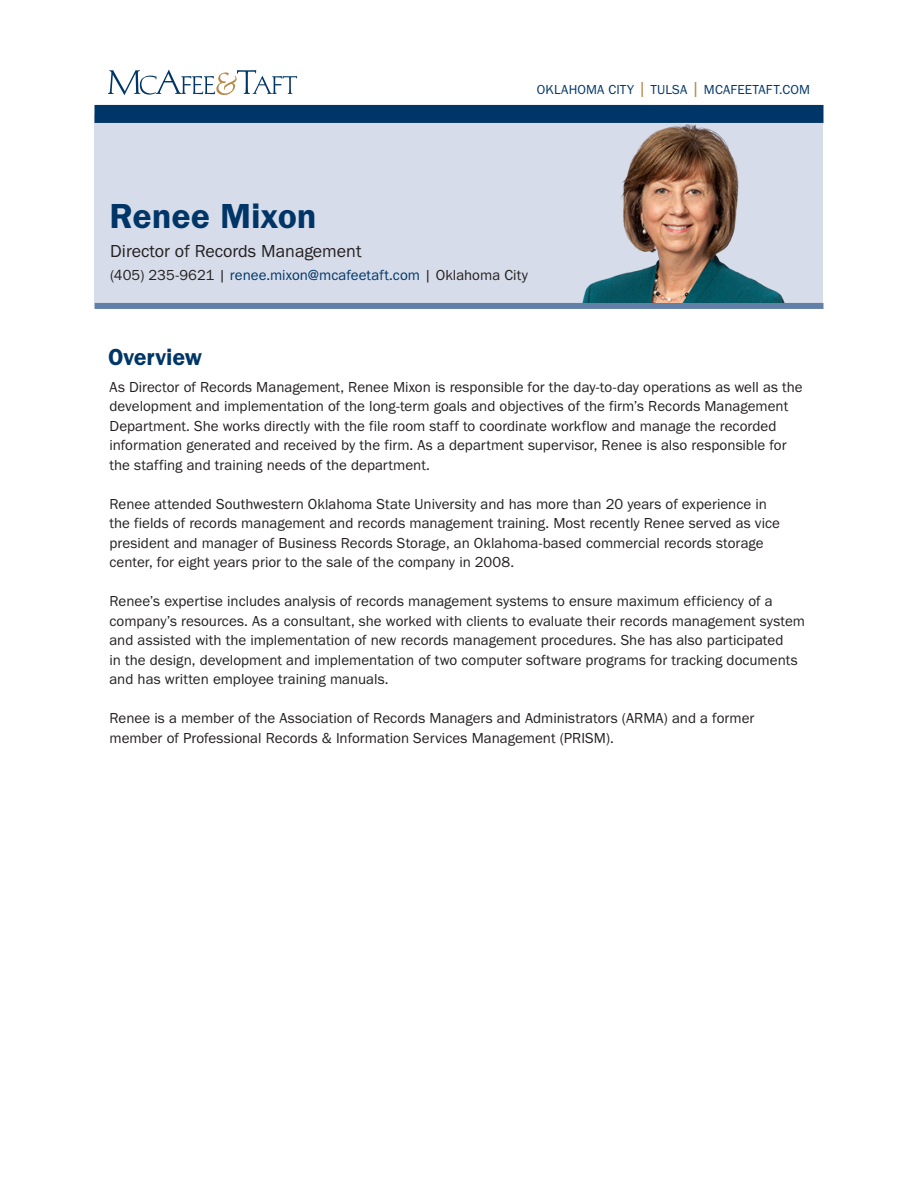
<style>
.page{position:relative;width:918px;height:1188px;background:#fff}
.page>*{position:absolute;margin:0;border:0;box-sizing:border-box;transform-origin:0 0}
.Name{font:36px "Franklin Gothic URW Dem";color:#003667}
.Section_Head{font:24px "Franklin Gothic URW Dem";letter-spacing:-.005em;color:#003667}
.t1{font:18px "Franklin Gothic URW Boo";color:#231f20}
.Body_text{font:15px/19.5px "Franklin Gothic URW Boo";color:#231f20}
.Contact_info{font:15px "Franklin Gothic URW Boo";color:#231f20}
.t2{font:13.5px "Franklin Gothic URW Boo";letter-spacing:.01em;color:#003667}
.s1{font-size:18px;color:#b98747}
.s2{color:#003667}
</style>
<div class="page">
<div style="left:94px;top:115px;width:730px;height:188px;background:#d6dce9"></div>
<svg style="left:108px;top:70px;width:189px;height:25px"></svg>
<div style="left:94px;top:105px;width:730px;height:18px;background:#003667"></div>
<div style="left:94px;top:303px;width:730px;height:6px;background:#6180a7"></div>
<img style="left:582px;top:124px;width:203px;height:179px">
<p class="t2" style="left:537px;top:81px;width:275px">OKLAHOMA CITY <span class="s1">|</span> TULSA <span class="s1">|</span> MCAFEETAFT.COM</p>
<p class="Name" style="left:110px;top:194px;width:209px">Renee Mixon</p>
<p class="t1" style="left:110px;top:240px;width:253px">Director of Records Management</p>
<p class="Contact_info" style="left:110px;top:265px;width:419px">(405) 235-9621 | <span class="s2">renee.mixon@mcafeetaft.com</span> | Oklahoma City</p>
<p class="Section_Head" style="left:108px;top:343px;width:96px">Overview</p>
<p class="Body_text" style="left:110px;top:377px;width:695px">As Director of Records Management, Renee Mixon is responsible for the day-to-day operations as well as the development and implementation of the long-term goals and objectives of the firm’s Records Management Department. She works directly with the file room staff to coordinate workflow and manage the recorded information generated and received by the firm. As a department supervisor, Renee is also responsible for the staffing and training needs of the department.</p>
<p class="Body_text" style="left:110px;top:494px;width:672px">Renee attended Southwestern Oklahoma State University and has more than 20 years of experience in the fields of records management and records management training. Most recently Renee served as vice president and manager of Business Records Storage, an Oklahoma-based commercial records storage center, for eight years prior to the sale of the company in 2008.</p>
<p class="Body_text" style="left:110px;top:591px;width:697px">Renee’s expertise includes analysis of records management systems to ensure maximum efficiency of a company’s resources. As a consultant, she worked with clients to evaluate their records management system and assisted with the implementation of new records management procedures. She has also participated<br>in the design, development and implementation of two computer software programs for tracking documents and has written employee training manuals.</p>
<p class="Body_text" style="left:110px;top:708px;width:646px">Renee is a member of the Association of Records Managers and Administrators (ARMA) and a former member of Professional Records &amp; Information Services Management (PRISM).</p>
</div>
